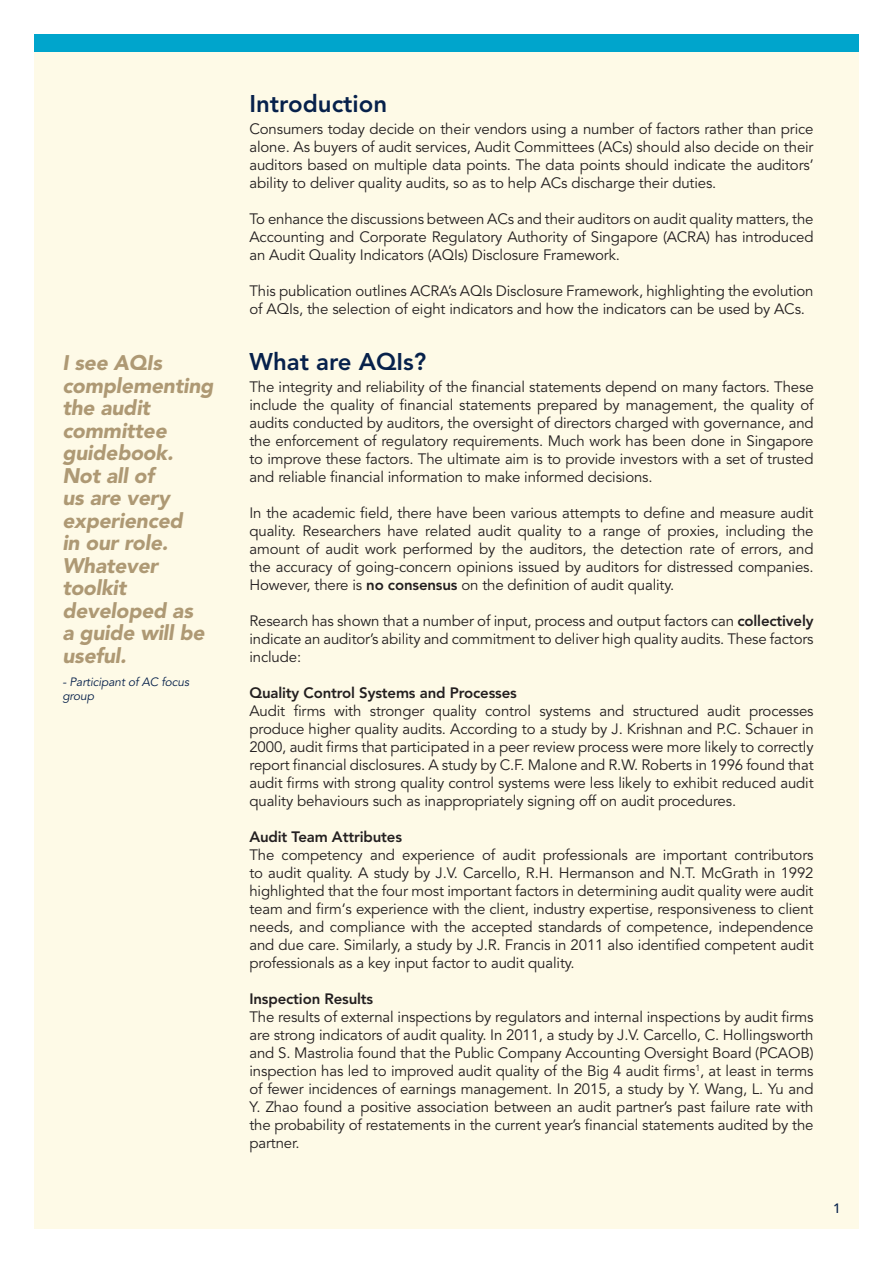
<style>
.page{position:relative;width:893px;height:1263px;background:#fff}
.page>*{position:absolute;margin:0;border:0;box-sizing:border-box;transform-origin:0 0}
.Heading_1{font:800 24px "Avenir LT Std";color:#07214b}
.Quotes{font:italic 900 21px/22.5px "Avenir LT Std";letter-spacing:-.01em;color:#ae9974}
.No_Spacing{font:15px/18px "Avenir LT Std";letter-spacing:-.01em;color:#231f20;text-align:justify}
.No_Spacing-2{font:800 15px "Avenir LT Std";letter-spacing:-.01em;color:#231f20}
.t1{font:500 13.5px "Avenir LT Std";color:#07214b}
.Quotes-2{font:italic 12px/14.4px "Avenir LT Std";letter-spacing:-.01em;color:#07214b}
.s1{font-weight:800}
</style>
<div class="page">
<div style="left:34px;top:34px;width:825px;height:1195px;background:#fefae7"></div>
<div style="left:34px;top:34px;width:825px;height:17px;background:#00a5cc"></div>
<p class="Quotes" style="left:62px;top:352px;width:153px">I see AQIs complementing the audit committee guidebook.<br>Not all of<br>us are very experienced<br>in our role.<br>Whatever toolkit developed as<br>a guide will be useful.</p>
<p class="Quotes-2" style="left:62px;top:675px;width:128px">- Participant of AC focus group</p>
<p class="Heading_1" style="left:249px;top:89px;width:139px">Introduction</p>
<p class="No_Spacing" style="left:249px;top:120px;width:566px">Consumers today decide on their vendors using a number of factors rather than price alone. As buyers of audit services, Audit Committees (ACs) should also decide on their auditors based on multiple data points. The data points should indicate the auditors’ ability to deliver quality audits, so as to help ACs discharge their duties.</p>
<p class="No_Spacing" style="left:249px;top:210px;width:566px">To enhance the discussions between ACs and their auditors on audit quality matters, the Accounting and Corporate Regulatory Authority of Singapore (ACRA) has introduced an Audit Quality Indicators (AQIs) Disclosure Framework.</p>
<p class="No_Spacing" style="left:249px;top:282px;width:566px">This publication outlines ACRA’s AQIs Disclosure Framework, highlighting the evolution of AQIs, the selection of eight indicators and how the indicators can be used by ACs.</p>
<p class="Heading_1" style="left:249px;top:347px;width:178px">What are AQIs?</p>
<p class="No_Spacing" style="left:249px;top:378px;width:566px">The integrity and reliability of the financial statements depend on many factors. These include the quality of financial statements prepared by management, the quality of audits conducted by auditors, the oversight of directors charged with governance, and the enforcement of regulatory requirements. Much work has been done in Singapore to improve these factors. The ultimate aim is to provide investors with a set of trusted and reliable financial information to make informed decisions.</p>
<p class="No_Spacing" style="left:249px;top:504px;width:566px">In the academic field, there have been various attempts to define and measure audit quality. Researchers have related audit quality to a range of proxies, including the amount of audit work performed by the auditors, the detection rate of errors, and the accuracy of going-concern opinions issued by auditors for distressed companies.<br>However, there is <span class="s1">no consensus</span> on the definition of audit quality.</p>
<p class="No_Spacing" style="left:249px;top:612px;width:566px">Research has shown that a number of input, process and output factors can <span class="s1">collectively </span>indicate an auditor’s ability and commitment to deliver high quality audits. These factors include:</p>
<p class="No_Spacing-2" style="left:249px;top:684px;width:269px">Quality Control Systems and Processes</p>
<p class="No_Spacing" style="left:249px;top:702px;width:566px">Audit firms with stronger quality control systems and structured audit processes produce higher quality audits. According to a study by J. Krishnan and P.C. Schauer in 2000, audit firms that participated in a peer review process were more likely to correctly report financial disclosures. A study by C.F. Malone and R.W. Roberts in 1996 found that audit firms with strong quality control systems were less likely to exhibit reduced audit quality behaviours such as inappropriately signing off on audit procedures.</p>
<p class="No_Spacing-2" style="left:249px;top:828px;width:154px">Audit Team Attributes</p>
<p class="No_Spacing" style="left:249px;top:846px;width:566px">The competency and experience of audit professionals are important contributors to audit quality. A study by J.V. Carcello, R.H. Hermanson and N.T. McGrath in 1992 highlighted that the four most important factors in determining audit quality were audit team and firm‘s experience with the client, industry expertise, responsiveness to client needs, and compliance with the accepted standards of competence, independence and due care. Similarly, a study by J.R. Francis in 2011 also identified competent audit professionals as a key input factor to audit quality.</p>
<p class="No_Spacing-2" style="left:249px;top:990px;width:125px">Inspection Results</p>
<p class="No_Spacing" style="left:249px;top:1008px;width:566px">The results of external inspections by regulators and internal inspections by audit firms are strong indicators of audit quality. In 2011, a study by J.V. Carcello, C. Hollingsworth and S. Mastrolia found that the Public Company Accounting Oversight Board (PCAOB) inspection has led to improved audit quality of the Big 4 audit firms<sup>1</sup>, at least in terms of fewer incidences of earnings management. In 2015, a study by Y. Wang, L. Yu and Y. Zhao found a positive association between an audit partner’s past failure rate with the probability of restatements in the current year’s financial statements audited by the partner.</p>
<p class="t1" style="left:833px;top:1201px;width:9px">1</p>
</div>
